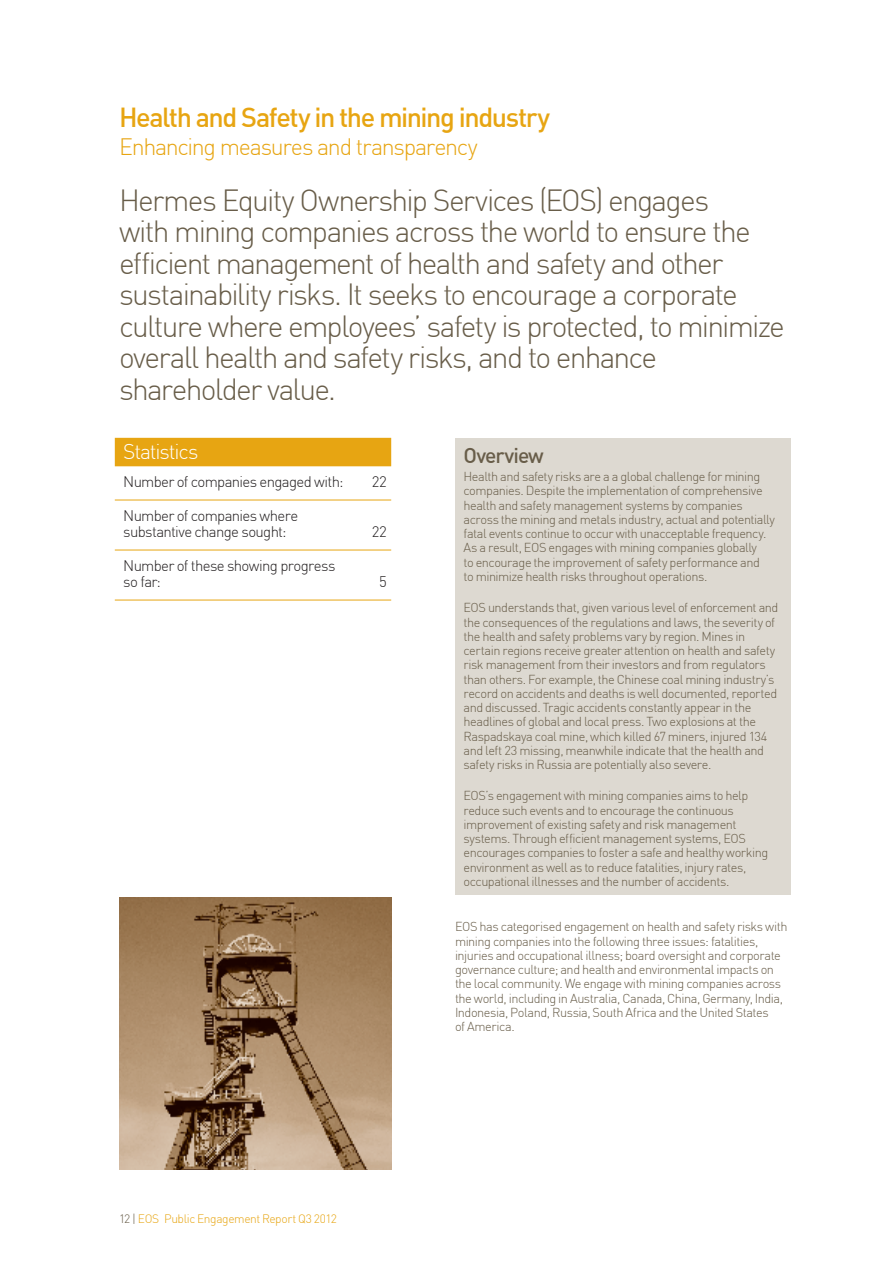
<style>
.page{position:relative;width:893px;height:1263px;background:#fff}
.page>*{position:absolute;margin:0;border:0;box-sizing:border-box;transform-origin:0 0}
.t1{font:300 30px/31.5px "DIN";letter-spacing:-.06em;color:#685d49}
.t2{font:500 27px "DIN";letter-spacing:-.055em;color:#e7a512}
.t3{font:300 23.25px "DIN";letter-spacing:-.055em;color:#e7a512}
.t4{font:300 21px "DIN";letter-spacing:-.06em;color:#fff}
.t5{font:500 21px "DIN";letter-spacing:-.05em;color:#685d49}
.t6{font:300 15px/16.5px "DIN";letter-spacing:-.045em;color:#231f20}
.t7{font:300 12.75px/14.2px "DIN";letter-spacing:-.035em;color:#685d49}
.t8{font:300 12px "DIN";letter-spacing:-.035em;color:#e7a512}
.s1{color:#685d49}
</style>
<div class="page">
<div style="left:455px;top:438px;width:336px;height:456px;background:#ddd9d1"></div>
<img style="left:119px;top:897px;width:272px;height:272px">
<div style="left:115px;top:438px;width:276px;height:28px;background:#e7a512"></div>
<hr style="left:115px;top:500px;width:276px;height:1px;background:#e7a512">
<hr style="left:115px;top:550px;width:276px;height:1px;background:#e7a512">
<hr style="left:115px;top:600px;width:276px;height:1px;background:#e7a512">
<h2 class="t2" style="left:119px;top:100px;width:433px">Health and Safety in the mining industry</h2>
<h3 class="t3" style="left:119px;top:133px;width:360px">Enhancing measures and transparency</h3>
<p class="t1" style="left:119px;top:184px;width:667px">Hermes Equity Ownership Services (EOS) engages<br>with mining companies across the world to ensure the efficient management of health and safety and other sustainability risks. It seeks to encourage a corporate culture where employees’ safety is protected, to minimize overall health and safety risks, and to enhance shareholder value.</p>
<h3 class="t4" style="left:123px;top:439px;width:77px">Statistics</h3>
<p class="t6" style="left:123px;top:473px;width:222px">Number of companies engaged with:</p>
<p class="t6" style="left:372px;top:473px;width:17px">22</p>
<p class="t6" style="left:123px;top:507px;width:176px">Number of companies where substantive change sought:</p>
<p class="t6" style="left:372px;top:523px;width:17px">22</p>
<p class="t6" style="left:123px;top:557px;width:214px">Number of these showing progress so far:</p>
<p class="t6" style="left:379px;top:573px;width:9px">5</p>
<h3 class="t5" style="left:463px;top:442px;width:82px">Overview</h3>
<p class="t7" style="left:463px;top:469px;width:313px">Health and safety risks are a a global challenge for mining companies. Despite the implementation of comprehensive health and safety management systems by companies across the mining and metals industry, actual and potentially fatal events continue to occur with unacceptable frequency.<br>As a result, EOS engages with mining companies globally<br>to encourage the improvement of safety performance and<br>to minimize health risks throughout operations.</p>
<p class="t7" style="left:463px;top:600px;width:316px">EOS understands that, given various level of enforcement and the consequences of the regulations and laws, the severity of the health and safety problems vary by region. Mines in certain regions receive greater attention on health and safety risk management from their investors and from regulators than others. For example, the Chinese coal mining industry’s record on accidents and deaths is well documented, reported and discussed. Tragic accidents constantly appear in the headlines of global and local press. Two explosions at the Raspadskaya coal mine, which killed 67 miners, injured 134 and left 23 missing, meanwhile indicate that the health and safety risks in Russia are potentially also severe.</p>
<p class="t7" style="left:463px;top:788px;width:306px">EOS’s engagement with mining companies aims to help reduce such events and to encourage the continuous improvement of existing safety and risk management systems. Through efficient management systems, EOS encourages companies to foster a safe and healthy working environment as well as to reduce fatalities, injury rates, occupational illnesses and the number of accidents.</p>
<p class="t7" style="left:455px;top:919px;width:334px">EOS has categorised engagement on health and safety risks with mining companies into the following three issues: fatalities, injuries and occupational illness; board oversight and corporate governance culture; and health and environmental impacts on the local community. We engage with mining companies across the world, including in Australia, Canada, China, Germany, India, Indonesia, Poland, Russia, South Africa and the United States<br>of America.</p>
<p class="t8" style="left:119px;top:1212px;width:219px"><span class="s1">12 |</span> EOS Public Engagement Report Q3 2012</p>
</div>
